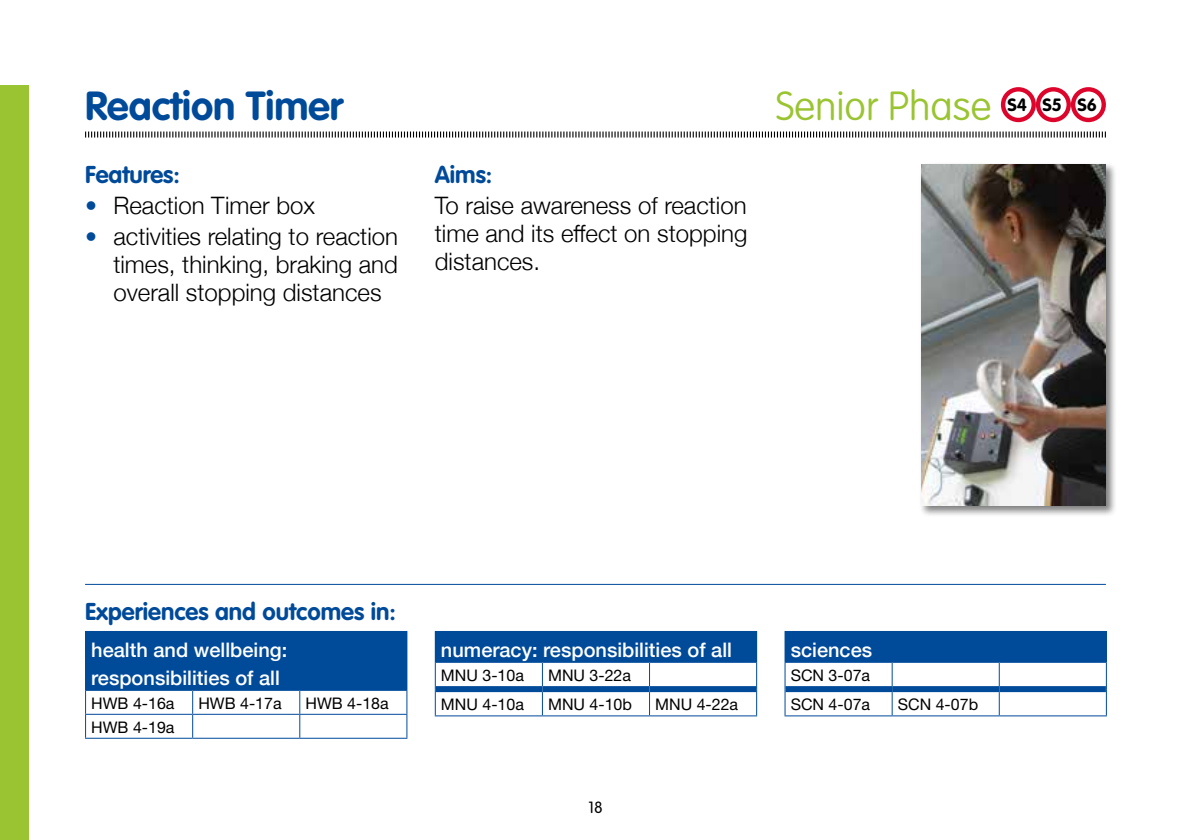
<style>
.page{position:relative;width:1191px;height:840px;background:#fff}
.page>*{position:absolute;margin:0;border:0;box-sizing:border-box;transform-origin:0 0}
.t1{font:700 40px "VAG Rounded Std";color:#004a9a}
.t2{font:100 40px "VAG Rounded Std";color:#9ac431}
.t3{font:300 24px/28px "Helvetica Neue";color:#000;text-align:justify}
.t4{font:700 24px "VAG Rounded Std";color:#004a9a}
.t5{font:500 20px/28px "Helvetica Neue";color:#fff}
.t6{font:700 17.6px "VAG Rounded Std";color:#000}
.t7{font:16px/29.6px "Helvetica Neue LT";color:#000}
.t8{font:300 16px "VAG Rounded Std";color:#000}
.s1{color:#004a9a}
</style>
<div class="page">
<div style="left:0;top:85px;width:28px;height:754px;background:#9ac431"></div>
<svg style="left:85px;top:131px;width:1021px;height:7px"></svg>
<svg style="left:1003px;top:89px;width:30px;height:31px"></svg>
<div style="left:1001px;top:87px;width:35px;height:35px;border:4px solid #dd052b;border-radius:50%"></div>
<svg style="left:1038px;top:89px;width:30px;height:31px"></svg>
<div style="left:1036px;top:87px;width:35px;height:35px;border:4px solid #dd052b;border-radius:50%"></div>
<svg style="left:1073px;top:89px;width:30px;height:31px"></svg>
<div style="left:1071px;top:87px;width:35px;height:35px;border:4px solid #dd052b;border-radius:50%"></div>
<div style="left:919px;top:162px;width:198px;height:355px;background:#000;opacity:.5"></div>
<img style="left:921px;top:164px;width:185px;height:341px">
<hr style="left:85px;top:583px;width:1021px;height:1px;background:#004a9a">
<div style="left:86px;top:631px;width:321px;height:59px;background:#004a9a"></div>
<hr style="left:85px;top:630px;width:108px;height:1px;background:#004a9a">
<hr style="left:85px;top:631px;width:1px;height:58px;background:#004a9a">
<hr style="left:193px;top:630px;width:107px;height:1px;background:#004a9a">
<hr style="left:300px;top:630px;width:107px;height:1px;background:#004a9a">
<hr style="left:85px;top:689px;width:108px;height:1px;background:#004a9a">
<hr style="left:85px;top:713px;width:108px;height:1px;background:#004a9a">
<svg style="left:85px;top:690px;width:1px;height:47px"></svg>
<hr style="left:193px;top:713px;width:107px;height:1px;background:#004a9a">
<svg style="left:192px;top:690px;width:1px;height:47px"></svg>
<hr style="left:300px;top:713px;width:107px;height:1px;background:#004a9a">
<svg style="left:299px;top:690px;width:1px;height:47px"></svg>
<svg style="left:406px;top:690px;width:1px;height:47px"></svg>
<hr style="left:85px;top:737px;width:108px;height:1px;background:#004a9a">
<hr style="left:193px;top:737px;width:107px;height:1px;background:#004a9a">
<hr style="left:300px;top:737px;width:107px;height:1px;background:#004a9a">
<div style="left:435px;top:631px;width:321px;height:31px;background:#004a9a"></div>
<hr style="left:435px;top:630px;width:107px;height:1px;background:#004a9a">
<hr style="left:542px;top:630px;width:107px;height:1px;background:#004a9a">
<hr style="left:649px;top:630px;width:108px;height:1px;background:#004a9a">
<hr style="left:756px;top:631px;width:1px;height:30px;background:#004a9a">
<svg style="left:542px;top:662px;width:1px;height:23px"></svg>
<hr style="left:649px;top:661px;width:108px;height:1px;background:#004a9a">
<svg style="left:649px;top:662px;width:1px;height:23px"></svg>
<svg style="left:435px;top:662px;width:1px;height:53px"></svg>
<svg style="left:542px;top:691px;width:1px;height:24px"></svg>
<svg style="left:649px;top:691px;width:1px;height:24px"></svg>
<svg style="left:756px;top:662px;width:1px;height:53px"></svg>
<hr style="left:435px;top:715px;width:107px;height:1px;background:#004a9a">
<hr style="left:542px;top:715px;width:107px;height:1px;background:#004a9a">
<hr style="left:649px;top:715px;width:108px;height:1px;background:#004a9a">
<svg style="left:436px;top:685px;width:106px;height:6px"></svg>
<svg style="left:542px;top:685px;width:107px;height:6px"></svg>
<svg style="left:649px;top:685px;width:107px;height:6px"></svg>
<div style="left:785px;top:631px;width:321px;height:31px;background:#004a9a"></div>
<hr style="left:784px;top:630px;width:108px;height:1px;background:#004a9a">
<hr style="left:784px;top:631px;width:1px;height:30px;background:#004a9a">
<hr style="left:892px;top:630px;width:107px;height:1px;background:#004a9a">
<hr style="left:999px;top:630px;width:107px;height:1px;background:#004a9a">
<hr style="left:784px;top:661px;width:108px;height:1px;background:#004a9a">
<svg style="left:891px;top:662px;width:1px;height:23px"></svg>
<svg style="left:998px;top:662px;width:1px;height:23px"></svg>
<svg style="left:784px;top:662px;width:1px;height:53px"></svg>
<svg style="left:891px;top:691px;width:1px;height:24px"></svg>
<svg style="left:998px;top:691px;width:1px;height:24px"></svg>
<svg style="left:1105px;top:662px;width:1px;height:53px"></svg>
<hr style="left:784px;top:715px;width:108px;height:1px;background:#004a9a">
<hr style="left:892px;top:715px;width:107px;height:1px;background:#004a9a">
<hr style="left:999px;top:715px;width:107px;height:1px;background:#004a9a">
<svg style="left:785px;top:685px;width:107px;height:6px"></svg>
<svg style="left:892px;top:685px;width:107px;height:6px"></svg>
<svg style="left:999px;top:685px;width:106px;height:6px"></svg>
<h1 class="t1" style="left:85px;top:82px;width:260px">Reaction Timer</h1>
<h1 class="t2" style="left:775px;top:83px;width:217px">Senior Phase</h1>
<p class="t6" style="left:1007px;top:95px;width:91px">S4 S5 S6</p>
<p class="t4" style="left:85px;top:160px;width:96px">Features:</p>
<p class="t3" style="left:85px;top:189px;width:231px"><span class="s1">•</span> Reaction Timer box</p>
<p class="t3" style="left:113px;top:220px;width:286px;text-indent:-28px"><span class="s1">•</span> activities relating to reaction times, thinking, braking and overall stopping distances</p>
<p class="t4" style="left:435px;top:160px;width:59px">Aims:</p>
<p class="t3" style="left:435px;top:189px;width:314px">To raise awareness of reaction time and its effect on stopping distances.</p>
<p class="t4" style="left:85px;top:597px;width:312px">Experiences and outcomes in:</p>
<p class="t5" style="left:91px;top:633px;width:198px">health and wellbeing: responsibilities of all</p>
<p class="t7" style="left:91px;top:687px;width:85px">HWB 4-16a</p>
<p class="t7" style="left:198px;top:687px;width:85px">HWB 4-17a</p>
<p class="t7" style="left:305px;top:687px;width:85px">HWB 4-18a</p>
<p class="t7" style="left:91px;top:711px;width:85px">HWB 4-19a</p>
<p class="t5" style="left:441px;top:633px;width:292px">numeracy: responsibilities of all</p>
<p class="t7" style="left:441px;top:659px;width:84px">MNU 3-10a</p>
<p class="t7" style="left:548px;top:659px;width:84px">MNU 3-22a</p>
<p class="t7" style="left:441px;top:689px;width:84px">MNU 4-10a</p>
<p class="t7" style="left:548px;top:689px;width:85px">MNU 4-10b</p>
<p class="t7" style="left:655px;top:689px;width:84px">MNU 4-22a</p>
<p class="t8" style="left:588px;top:797px;width:16px">18</p>
<p class="t5" style="left:790px;top:633px;width:83px">sciences</p>
<p class="t7" style="left:790px;top:659px;width:81px">SCN 3-07a<br>SCN 4-07a</p>
<p class="t7" style="left:897px;top:689px;width:82px">SCN 4-07b</p>
</div>
